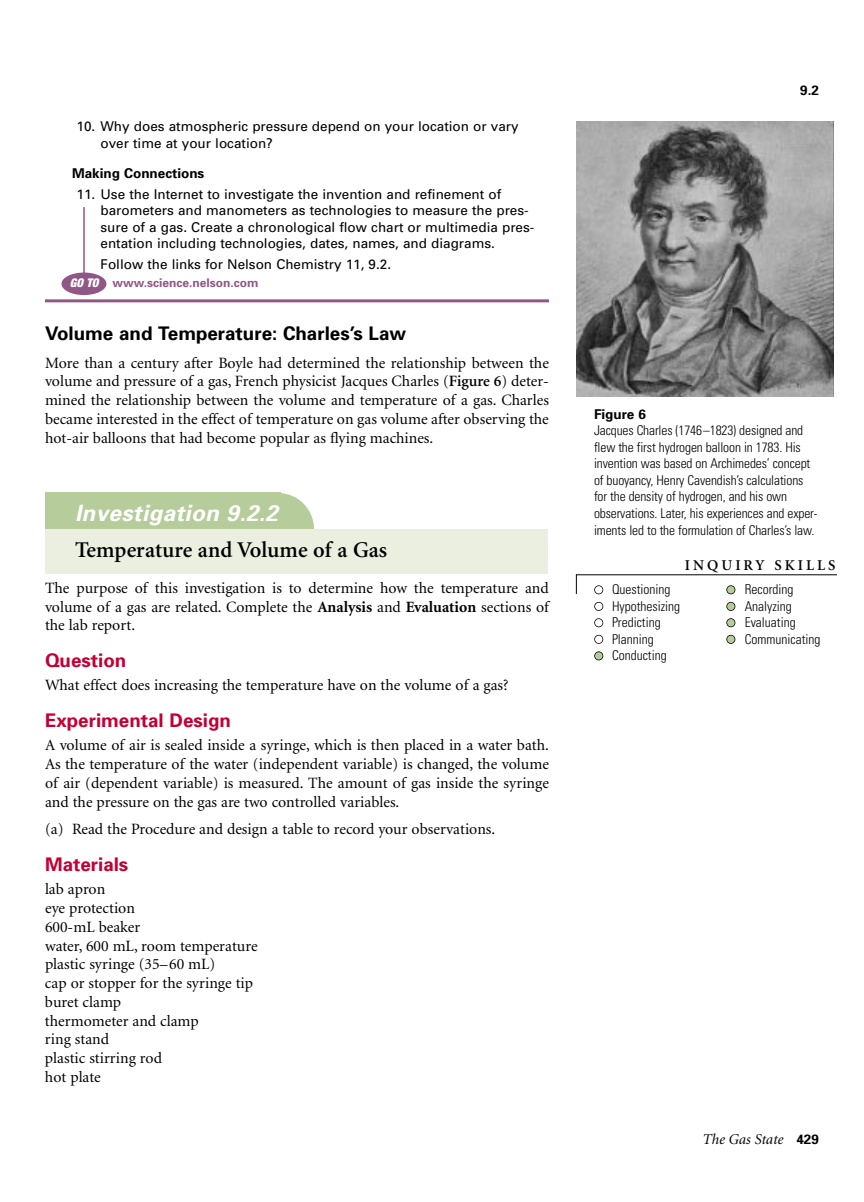
<style>
.page{position:relative;width:864px;height:1202px;background:#fff}
.page>*{position:absolute;margin:0;border:0;box-sizing:border-box;transform-origin:0 0}
.t1{font:600 22.5px "Minion";color:#000}
.t2{font:italic 700 22.5px "Univers";letter-spacing:.015em;color:#fff}
.t3{font:700 18.75px "Univers";color:#c30035}
.t4{font:700 18.75px "Univers";color:#000}
.t5{font:15.75px/18.8px "Minion";color:#000;text-align:justify}
.t6{font:italic 15px "Minion";color:#000}
.t7{font:600 15px "Minion";letter-spacing:.2em;color:#000}
.t8{font:300 condensed 13.5px/16.5px "Univers";letter-spacing:-.01em;color:#000}
.t9{font:13.5px/16.5px "Univers";color:#000}
.t10{font:700 13.5px "Univers";color:#000}
.t11{font:700 12px "Univers";color:#905786}
.s1{font-family:"Helvetica Neue";font-weight:900;font-style:italic;font-stretch:condensed;color:#fff}
.s2{font-weight:600}
.s3{font-weight:700}
.s4{font-family:"Univers";font-weight:700;font-style:normal;font-size:13.5px}
</style>
<div class="page">
<hr style="left:45px;top:299px;width:504px;height:3px;background:#905786">
<img style="left:576px;top:122px;width:257px;height:274px">
<div style="left:242px;top:493px;width:72px;height:72px;background:#b6cc9b;border-radius:50%"></div>
<div style="left:45px;top:529px;width:503px;height:44px;background:#ebefe0"></div>
<div style="left:45px;top:493px;width:236px;height:36px;background:#b6cc9b"></div>
<div style="left:594px;top:585px;width:9px;height:9px;border:2px solid #000;border-radius:50%"></div>
<div style="left:594px;top:602px;width:9px;height:9px;border:2px solid #000;border-radius:50%"></div>
<div style="left:594px;top:618px;width:9px;height:9px;border:2px solid #000;border-radius:50%"></div>
<div style="left:594px;top:635px;width:9px;height:9px;border:2px solid #000;border-radius:50%"></div>
<div style="left:595px;top:651px;width:8px;height:9px;background:#b6cc9b;border-radius:50%"></div>
<div style="left:594px;top:651px;width:9px;height:9px;border:2px solid #000;border-radius:50%"></div>
<div style="left:727px;top:585px;width:8px;height:9px;background:#b6cc9b;border-radius:50%"></div>
<div style="left:726px;top:585px;width:9px;height:9px;border:2px solid #000;border-radius:50%"></div>
<div style="left:727px;top:602px;width:8px;height:8px;background:#b6cc9b;border-radius:50%"></div>
<div style="left:726px;top:602px;width:9px;height:9px;border:2px solid #000;border-radius:50%"></div>
<div style="left:727px;top:618px;width:8px;height:9px;background:#b6cc9b;border-radius:50%"></div>
<div style="left:726px;top:618px;width:9px;height:9px;border:2px solid #000;border-radius:50%"></div>
<div style="left:727px;top:635px;width:8px;height:8px;background:#b6cc9b;border-radius:50%"></div>
<div style="left:726px;top:635px;width:9px;height:9px;border:2px solid #000;border-radius:50%"></div>
<hr style="left:576px;top:574px;width:261px;height:1px;background:#000">
<svg style="left:576px;top:574px;width:1px;height:20px"></svg>
<div style="left:61px;top:272px;width:45px;height:23px;background:#905786;border-radius:50%"></div>
<hr style="left:83px;top:207px;width:2px;height:69px;background:#905786">
<p class="t9" style="left:100px;top:119px;width:420px;text-indent:-24px">10. Why does atmospheric pressure depend on your location or vary over time at your location?</p>
<p class="t10" style="left:72px;top:168px;width:134px">Making Connections</p>
<p class="t9" style="left:100px;top:187px;width:435px;text-indent:-24px">11. Use the Internet to investigate the invention and refinement of barometers and manometers as technologies to measure the pres&shy;sure of a gas. Create a chronological flow chart or multimedia pres&shy;entation including technologies, dates, names, and diagrams.</p>
<p class="t9" style="left:100px;top:257px;width:292px">Follow the links for Nelson Chemistry 11, 9.2.</p>
<p class="t11" style="left:70px;top:278px;width:190px"><span class="s1">GO TO</span> www.science.nelson.com</p>
<p class="t4" style="left:45px;top:326px;width:363px">Volume and Temperature: Charles’s Law</p>
<p class="t5" style="left:45px;top:354px;width:505px">More than a century after Boyle had determined the relationship between the volume and pressure of a gas, French physicist Jacques Charles (<span class="s2">Figure 6</span>) deter&shy;mined the relationship between the volume and temperature of a gas. Charles became interested in the effect of temperature on gas volume after observing the hot-air balloons that had become popular as flying machines.</p>
<h1 class="t2" style="left:75px;top:505px;width:204px">Investigation 9.2.2</h1>
<h1 class="t1" style="left:75px;top:540px;width:314px">Temperature and Volume of a Gas</h1>
<p class="t5" style="left:45px;top:579px;width:505px">The purpose of this investigation is to determine how the temperature and volume of a gas are related. Complete the <span class="s3">Analysis</span> and <span class="s3">Evaluation</span> sections of the lab report.</p>
<p class="t3" style="left:45px;top:653px;width:83px">Question</p>
<p class="t5" style="left:45px;top:677px;width:465px">What effect does increasing the temperature have on the volume of a gas?</p>
<p class="t3" style="left:45px;top:713px;width:187px">Experimental Design</p>
<p class="t5" style="left:45px;top:737px;width:505px">A volume of air is sealed inside a syringe, which is then placed in a water bath.<br>As the temperature of the water (independent variable) is changed, the volume of air (dependent variable) is measured. The amount of gas inside the syringe and the pressure on the gas are two controlled variables.</p>
<p class="t5" style="left:45px;top:821px;width:452px">(a) Read the Procedure and design a table to record your observations.</p>
<p class="t3" style="left:45px;top:857px;width:85px">Materials</p>
<p class="t5" style="left:45px;top:881px;width:214px;text-align:left">lab apron<br>eye protection<br>600-mL beaker<br>water, 600 mL, room temperature plastic syringe (35–60 mL)<br>cap or stopper for the syringe tip buret clamp<br>thermometer and clamp<br>ring stand<br>plastic stirring rod<br>hot plate</p>
<p class="t10" style="left:800px;top:85px;width:20px">9.2</p>
<p class="t10" style="left:594px;top:409px;width:54px">Figure 6</p>
<p class="t8" style="left:594px;top:424px;width:225px">Jacques Charles (1746–1823) designed and flew the first hydrogen balloon in 1783. His invention was based on Archimedes’ concept of buoyancy, Henry Cavendish’s calculations for the density of hydrogen, and his own observations. Later, his experiences and exper&shy;iments led to the formulation of Charles’s law.</p>
<p class="t7" style="left:685px;top:559px;width:152px">INQUIRY SKILLS</p>
<p class="t8" style="left:612px;top:582px;width:70px">Questioning<br>Hypothesizing<br>Predicting<br>Planning<br>Conducting</p>
<p class="t8" style="left:745px;top:582px;width:77px">Recording<br>Analyzing<br>Evaluating<br>Communicating</p>
<p class="t6" style="left:702px;top:1132px;width:118px">The Gas State <span class="s4">429</span></p>
</div>
